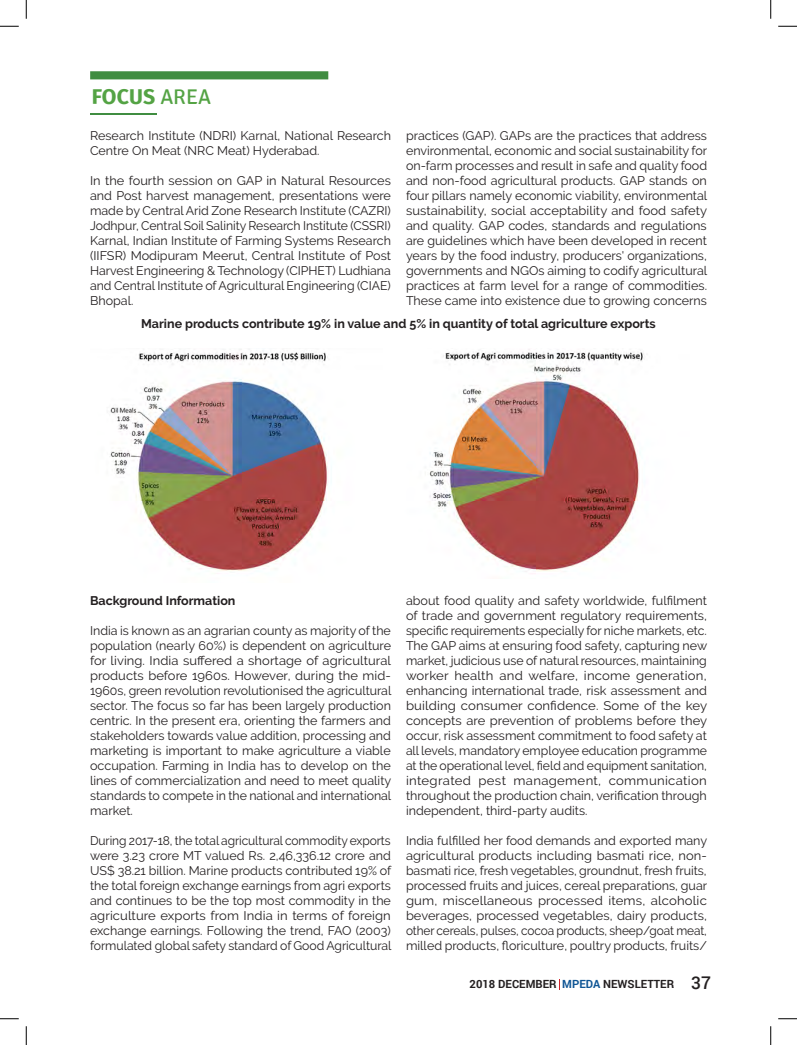
<style>
.page{position:relative;width:797px;height:1045px;background:#fff}
.page>*{position:absolute;margin:0;border:0;box-sizing:border-box;transform-origin:0 0}
.t1{font:700 21.25px "Fira Sans";color:#54a344}
.t2{font:12.5px/15px "Raleway";color:#231f20;text-align:justify}
.t3{font:12.5px/15px "Raleway";color:#231f20;text-align:justify;scale:.96 1}
.t4{font:700 12.5px "Raleway";color:#231f20}
.t5{font:700 11.25px "Roboto";color:#231f20}
.s1{font-family:"Signika";font-weight:400}
.s2{color:#105695}
.s3{font-weight:500;font-size:17.5px}
</style>
<div class="page">
<hr style="left:90px;top:113px;width:67px;height:1px;background:#408d41">
<svg style="left:90px;top:71px;width:238px;height:8px;background:#469047"></svg>
<img style="left:110px;top:349px;width:218px;height:222px">
<img style="left:429px;top:349px;width:215px;height:225px">
<svg style="left:0;top:25px;width:19px;height:2px"></svg>
<svg style="left:778px;top:25px;width:19px;height:2px"></svg>
<svg style="left:0;top:1018px;width:19px;height:1px"></svg>
<svg style="left:778px;top:1018px;width:19px;height:1px"></svg>
<svg style="left:25px;top:0;width:2px;height:19px"></svg>
<svg style="left:25px;top:1026px;width:2px;height:19px"></svg>
<svg style="left:770px;top:0;width:1px;height:19px"></svg>
<svg style="left:770px;top:1026px;width:1px;height:19px"></svg>
<p class="t1" style="left:92px;top:78px;width:121px">FOCUS <span class="s1">AREA</span></p>
<p class="t2" style="left:90px;top:128px;width:302px">Research Institute (NDRI) Karnal, National Research<br>Centre On Meat (NRC Meat) Hyderabad.</p>
<p class="t2" style="left:90px;top:173px;width:302px">In the fourth session on GAP in Natural Resources and Post harvest management, presentations were made by Central Arid Zone Research Institute (CAZRI)<br>Jodhpur, Central Soil Salinity Research Institute (CSSRI)<br>Karnal, Indian Institute of Farming Systems Research (IIFSR) Modipuram Meerut, Central Institute of Post Harvest Engineering &amp; Technology (CIPHET) Ludhiana and Central Institute of Agricultural Engineering (CIAE)<br>Bhopal.</p>
<p class="t2" style="left:406px;top:128px;width:303px">practices (GAP). GAPs are the practices that address environmental, economic and social sustainability for on-farm processes and result in safe and quality food and non-food agricultural products. GAP stands on four pillars namely economic viability, environmental sustainability, social acceptability and food safety and quality. GAP codes, standards and regulations are guidelines which have been developed in recent years by the food industry, producers' organizations, governments and NGOs aiming to codify agricultural practices at farm level for a range of commodities.<br>These came into existence due to growing concerns</p>
<p class="t4" style="left:141px;top:316px;width:516px">Marine products contribute 19% in value and 5% in quantity of total agriculture exports</p>
<p class="t4" style="left:90px;top:593px;width:147px">Background Information</p>
<p class="t2" style="left:90px;top:623px;width:303px">India is known as an agrarian county as majority of the population (nearly 60%) is dependent on agriculture for living. India suffered a shortage of agricultural products before 1960s. However, during the mid-1960s, green revolution revolutionised the agricultural sector. The focus so far has been largely production centric. In the present era, orienting the farmers and stakeholders towards value addition, processing and marketing is important to make agriculture a viable occupation. Farming in India has to develop on the lines of commercialization and need to meet quality standards to compete in the national and international market.</p>
<p class="t3" style="left:90px;top:833px;width:315px">During 2017-18, the total agricultural commodity exports were 3.23 crore MT valued Rs. 2,46,336.12 crore and US$ 38.21 billion. Marine products contributed 19% of the total foreign exchange earnings from agri exports and continues to be the top most commodity in the agriculture exports from India in terms of foreign exchange earnings. Following the trend, FAO (2003) formulated global safety standard of Good Agricultural</p>
<p class="t2" style="left:406px;top:593px;width:302px">about food quality and safety worldwide, fulfilment of trade and government regulatory requirements, specific requirements especially for niche markets, etc.</p>
<p class="t2" style="left:406px;top:638px;width:303px">The GAP aims at ensuring food safety, capturing new market, judicious use of natural resources, maintaining worker health and welfare, income generation, enhancing international trade, risk assessment and building consumer confidence. Some of the key concepts are prevention of problems before they occur, risk assessment commitment to food safety at all levels, mandatory employee education programme at the operational level, field and equipment sanitation, integrated pest management, communication throughout the production chain, verification through independent, third-party audits.</p>
<p class="t2" style="left:406px;top:833px;width:303px">India fulfilled her food demands and exported many agricultural products including basmati rice, non&shy;basmati rice, fresh vegetables, groundnut, fresh fruits, processed fruits and juices, cereal preparations, guar gum, miscellaneous processed items, alcoholic beverages, processed vegetables, dairy products, other cereals, pulses, cocoa products, sheep/goat meat, milled products, floriculture, poultry products, fruits/</p>
<p class="t5" style="left:469px;top:975px;width:243px">2018 DECEMBER <span class="s2">MPEDA</span> NEWSLETTER <span class="s3">37</span></p>
</div>
